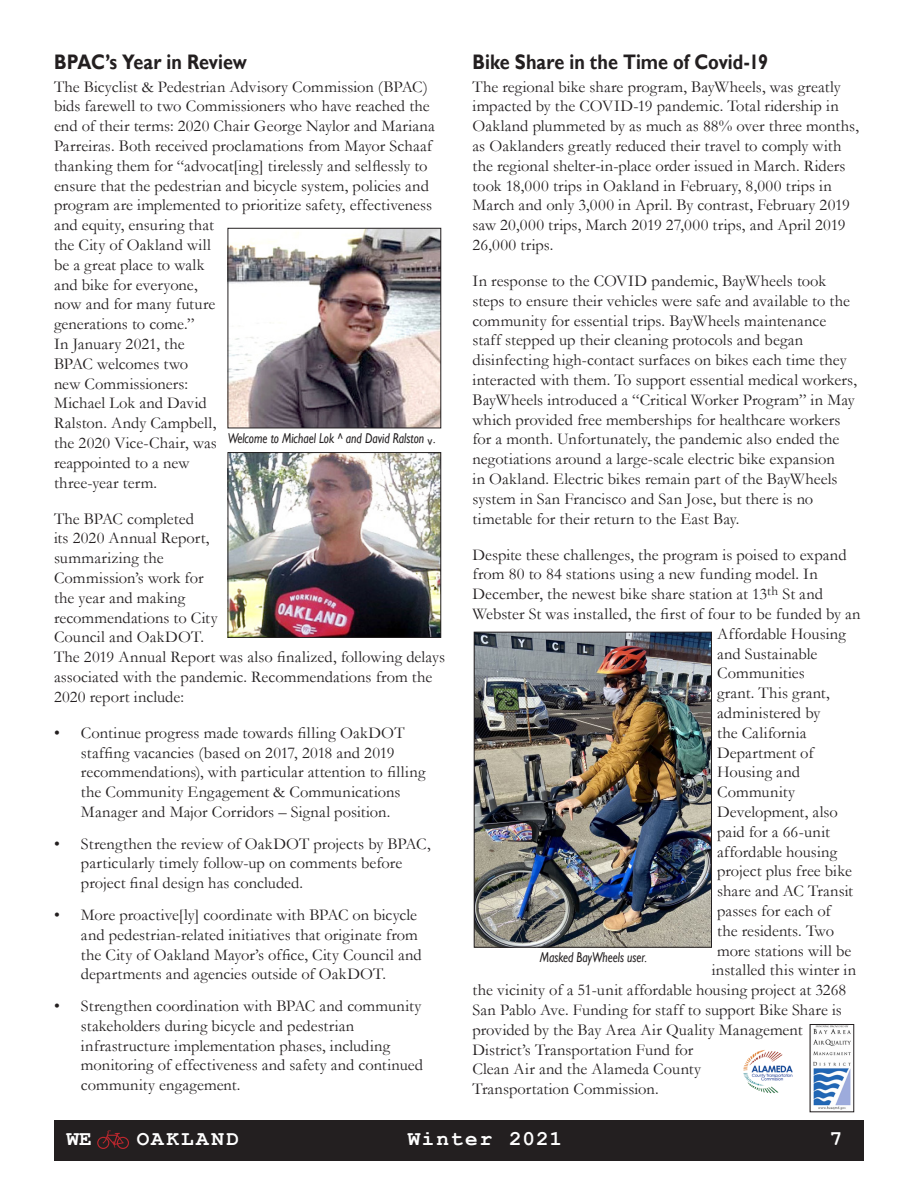
<style>
.page{position:relative;width:918px;height:1188px;background:#fff}
.page>*{position:absolute;margin:0;border:0;box-sizing:border-box;transform-origin:0 0}
.t1{font:700 21px "Gill Sans";color:#231f20;scale:.86 1}
.t2{font:700 21px "Courier New";letter-spacing:.065em;color:#fff}
.t3{font:700 21px "Courier New";letter-spacing:.115em;color:#fff}
.t4{font:700 21px "Courier New";letter-spacing:.09em;color:#fff}
.t5{font:16.5px/19.8px "Garamond";letter-spacing:.005em;color:#231f20}
.t6{font:italic 14.25px "Gill Sans";color:#231f20;scale:.8 1}
</style>
<div class="page">
<img style="left:813px;top:1026px;width:38px;height:84px">
<div style="left:810px;top:1024px;width:44px;height:88px;border:1px solid #231f20"></div>
<img style="left:743px;top:1050px;width:50px;height:44px">
<div style="left:54px;top:1121px;width:810px;height:40px;background:#231f20"></div>
<svg style="left:97px;top:1131px;width:32px;height:18px"></svg>
<img style="left:476px;top:634px;width:234px;height:311px">
<div style="left:474px;top:632px;width:238px;height:315px;border:1px solid #231f20"></div>
<img style="left:230px;top:230px;width:209px;height:196px">
<div style="left:228px;top:228px;width:213px;height:200px;border:1px solid #231f20"></div>
<img style="left:230px;top:454px;width:209px;height:182px">
<div style="left:228px;top:452px;width:213px;height:186px;border:1px solid #231f20"></div>
<p class="t1" style="left:54px;top:49px;width:226px">BPAC’s Year in Review</p>
<p class="t5" style="left:54px;top:76px;width:382px">The Bicyclist &amp; Pedestrian Advisory Commission (BPAC) bids farewell to two Commissioners who have reached the end of their terms: 2020 Chair George Naylor and Mariana Parreiras. Both received proclamations from Mayor Schaaf thanking them for “advocat[ing] tirelessly and selflessly to ensure that the pedestrian and bicycle system, policies and program are implemented to prioritize safety, effectiveness and equity, ensuring that<br>the City of Oakland will<br>be a great place to walk<br>and bike for everyone,<br>now and for many future<br>generations to come.”<br>In January 2021, the<br>BPAC welcomes two<br>new Commissioners:<br>Michael Lok and David<br>Ralston. Andy Campbell,<br>the 2020 Vice-Chair, was<br>reappointed to a new<br>three-year term.</p>
<p class="t5" style="left:54px;top:508px;width:393px">The BPAC completed<br>its 2020 Annual Report,<br>summarizing the<br>Commission’s work for<br>the year and making<br>recommendations to City<br>Council and OakDOT.<br>The 2019 Annual Report was also finalized, following delays associated with the pandemic. Recommendations from the<br>2020 report include:</p>
<p class="t5" style="left:81px;top:722px;width:346px;text-indent:-27px">• Continue progress made towards filling OakDOT staffing vacancies (based on 2017, 2018 and 2019 recommendations), with particular attention to filling the Community Engagement &amp; Communications Manager and Major Corridors – Signal position.</p>
<p class="t5" style="left:81px;top:833px;width:351px;text-indent:-27px">• Strengthen the review of OakDOT projects by BPAC, particularly timely follow-up on comments before project final design has concluded.</p>
<p class="t5" style="left:81px;top:904px;width:342px;text-indent:-27px">• More proactive[ly] coordinate with BPAC on bicycle and pedestrian-related initiatives that originate from the City of Oakland Mayor’s office, City Council and departments and agencies outside of OakDOT.</p>
<p class="t5" style="left:81px;top:995px;width:344px;text-indent:-27px">• Strengthen coordination with BPAC and community stakeholders during bicycle and pedestrian infrastructure implementation phases, including monitoring of effectiveness and safety and continued community engagement.</p>
<p class="t6" style="left:228px;top:430px;width:262px">Welcome to Michael Lok ^ and David Ralston .</p>
<p class="t1" style="left:472px;top:49px;width:345px">Bike Share in the Time of Covid-19</p>
<p class="t5" style="left:472px;top:76px;width:388px">The regional bike share program, BayWheels, was greatly impacted by the COVID-19 pandemic. Total ridership in Oakland plummeted by as much as 88% over three months, as Oaklanders greatly reduced their travel to comply with the regional shelter-in-place order issued in March. Riders took 18,000 trips in Oakland in February, 8,000 trips in March and only 3,000 in April. By contrast, February 2019 saw 20,000 trips, March 2019 27,000 trips, and April 2019<br>26,000 trips.</p>
<p class="t5" style="left:472px;top:270px;width:386px">In response to the COVID pandemic, BayWheels took steps to ensure their vehicles were safe and available to the community for essential trips. BayWheels maintenance staff stepped up their cleaning protocols and began disinfecting high-contact surfaces on bikes each time they interacted with them. To support essential medical workers, BayWheels introduced a “Critical Worker Program” in May which provided free memberships for healthcare workers for a month. Unfortunately, the pandemic also ended the negotiations around a large-scale electric bike expansion<br>in Oakland. Electric bikes remain part of the BayWheels system in San Francisco and San Jose, but there is no timetable for their return to the East Bay.</p>
<p class="t5" style="left:472px;top:544px;width:376px">Despite these challenges, the program is poised to expand</p>
<p class="t5" style="left:472px;top:564px;width:347px">from 80 to 84 stations using a new funding model. In</p>
<p class="t5" style="left:472px;top:584px;width:352px">December, the newest bike share station at 13<sup>th</sup> St and</p>
<p class="t5" style="left:472px;top:603px;width:390px">Webster St was installed, the first of four to be funded by an</p>
<p class="t5" style="left:717px;top:623px;width:130px">Affordable Housing</p>
<p class="t5" style="left:717px;top:643px;width:102px">and Sustainable</p>
<p class="t5" style="left:717px;top:663px;width:89px">Communities</p>
<p class="t5" style="left:717px;top:683px;width:114px">grant. This grant,</p>
<p class="t5" style="left:717px;top:702px;width:105px">administered by</p>
<p class="t5" style="left:717px;top:722px;width:91px">the California</p>
<p class="t5" style="left:717px;top:742px;width:98px">Department of</p>
<p class="t5" style="left:717px;top:762px;width:84px">Housing and</p>
<p class="t5" style="left:717px;top:782px;width:79px">Community</p>
<p class="t5" style="left:717px;top:801px;width:122px">Development, also</p>
<p class="t5" style="left:717px;top:821px;width:114px">paid for a 66-unit</p>
<p class="t5" style="left:717px;top:841px;width:122px">affordable housing</p>
<p class="t5" style="left:717px;top:861px;width:136px">project plus free bike</p>
<p class="t5" style="left:717px;top:881px;width:138px">share and AC Transit</p>
<p class="t5" style="left:717px;top:900px;width:115px">passes for each of</p>
<p class="t5" style="left:717px;top:920px;width:119px">the residents. Two</p>
<p class="t5" style="left:717px;top:940px;width:136px">more stations will be</p>
<p class="t5" style="left:712px;top:960px;width:146px">installed this winter in</p>
<p class="t5" style="left:472px;top:980px;width:375px">the vicinity of a 51-unit affordable housing project at 3268</p>
<p class="t5" style="left:472px;top:999px;width:371px">San Pablo Ave. Funding for staff to support Bike Share is</p>
<p class="t5" style="left:472px;top:1019px;width:332px">provided by the Bay Area Air Quality Management</p>
<p class="t5" style="left:472px;top:1039px;width:222px">District’s Transportation Fund for</p>
<p class="t5" style="left:472px;top:1059px;width:230px">Clean Air and the Alameda County</p>
<p class="t5" style="left:472px;top:1079px;width:188px">Transportation Commission.</p>
<p class="t6" style="left:540px;top:949px;width:136px">Masked BayWheels user.</p>
<p class="t4" style="left:67px;top:1126px;width:27px">WE</p>
<p class="t3" style="left:137px;top:1126px;width:104px">OAKLAND</p>
<p class="t2" style="left:408px;top:1126px;width:156px">Winter 2021</p>
<p class="t4" style="left:830px;top:1126px;width:14px">7</p>
</div>
